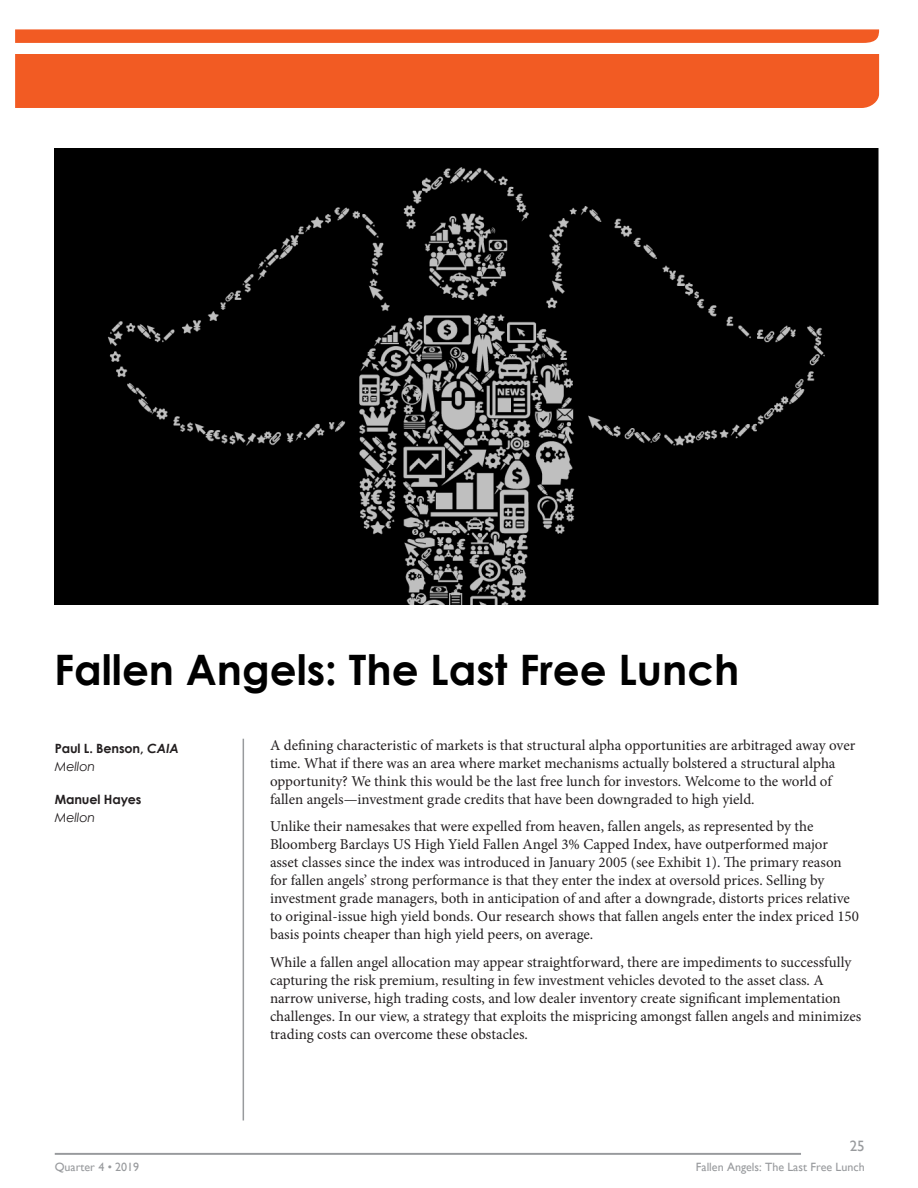
<style>
.page{position:relative;width:918px;height:1188px;background:#fff}
.page>*{position:absolute;margin:0;border:0;box-sizing:border-box;transform-origin:0 0}
.t1{font:700 42px "Century Gothic";color:#000}
.t2{font:15px/18px "Minion Pro";color:#231f20}
.t3{font:15px "Gill Sans";color:#989a9d}
.t4{font:700 12.75px/18px "Century Gothic";letter-spacing:-.01em;color:#231f20}
.t5{font:italic 12.75px "Century Gothic";letter-spacing:-.01em;color:#231f20}
.t6{font:12px "Gill Sans";color:#989a9d}
.s1{font-style:italic}
.s2{font-weight:400;font-style:italic}
</style>
<div class="page">
<svg style="left:15px;top:29px;width:864px;height:14px;background:#f2612b"></svg>
<div style="left:15px;top:54px;width:864px;height:54px;background:#f25b23"></div>
<hr style="left:55px;top:1153px;width:746px;height:2px;background:#989a9d">
<hr style="left:243px;top:739px;width:1px;height:382px;background:#989a9d">
<img style="left:55px;top:148px;width:823px;height:456px">
<h1 class="t1" style="left:54px;top:638px;width:687px">Fallen Angels: The Last Free Lunch</h1>
<p class="t4" style="left:55px;top:738px;width:126px">Paul L. Benson, <span class="s1">CAIA<br></span><span class="s2">Mellon</span></p>
<p class="t4" style="left:55px;top:790px;width:88px">Manuel Hayes</p>
<p class="t5" style="left:55px;top:808px;width:42px">Mellon</p>
<p class="t2" style="left:270px;top:736px;width:587px">A defining characteristic of markets is that structural alpha opportunities are arbitraged away over time. What if there was an area where market mechanisms actually bolstered a structural alpha opportunity? We think this would be the last free lunch for investors. Welcome to the world of fallen angels—investment grade credits that have been downgraded to high yield.</p>
<p class="t2" style="left:270px;top:818px;width:590px">Unlike their namesakes that were expelled from heaven, fallen angels, as represented by the Bloomberg Barclays US High Yield Fallen Angel 3% Capped Index, have outperformed major asset classes since the index was introduced in January 2005 (see Exhibit 1). The primary reason for fallen angels’ strong performance is that they enter the index at oversold prices. Selling by investment grade managers, both in anticipation of and after a downgrade, distorts prices relative to original-issue high yield bonds. Our research shows that fallen angels enter the index priced 150 basis points cheaper than high yield peers, on average.</p>
<p class="t2" style="left:270px;top:953px;width:593px">While a fallen angel allocation may appear straightforward, there are impediments to successfully capturing the risk premium, resulting in few investment vehicles devoted to the asset class. A narrow universe, high trading costs, and low dealer inventory create significant implementation challenges. In our view, a strategy that exploits the mispricing amongst fallen angels and minimizes trading costs can overcome these obstacles.</p>
<p class="t3" style="left:850px;top:1137px;width:16px">25</p>
<p class="t6" style="left:55px;top:1160px;width:86px">Quarter 4 • 2019</p>
<p class="t6" style="left:696px;top:1160px;width:170px">Fallen Angels: The Last Free Lunch</p>
</div>
